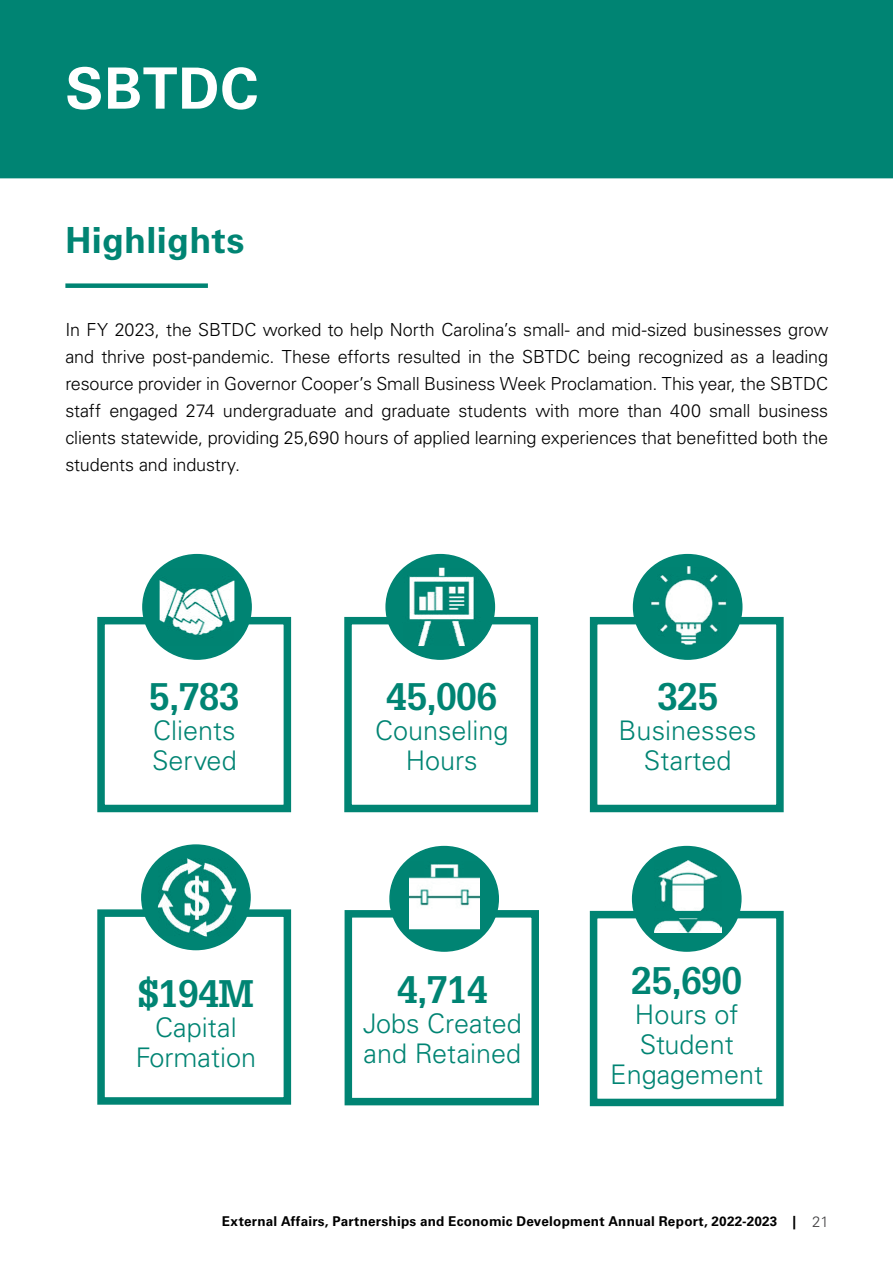
<style>
.page{position:relative;width:893px;height:1263px;background:#fff}
.page>*{position:absolute;margin:0;border:0;box-sizing:border-box;transform-origin:0 0}
.t1{font:700 57px "Univers LT Std";letter-spacing:.015em;color:#fff}
.t2{font:700 37.5px "Glypha LT Std";letter-spacing:-.02em;color:#008473}
.t3{font:700 36px "Univers LT Std";letter-spacing:.01em;color:#008473}
.t4{font:300 27px/30px "Univers LT Std";color:#008473;text-align:center}
.t5{font:300 18px/27px "Univers LT Std";letter-spacing:-.01em;color:#000;text-align:justify}
.t6{font:700 13.5px "Univers LT Std";letter-spacing:.015em;color:#000}
.s1{font-weight:300;font-size:15px;color:#414042}
</style>
<div class="page">
<div style="left:633px;top:846px;width:108px;height:105px;background:#008473;border-radius:50%"></div>
<img style="left:655px;top:860px;width:67px;height:72px">
<div style="left:632px;top:846px;width:110px;height:106px;border:2px solid #008473;border-radius:50%"></div>
<div style="left:345px;top:910px;width:194px;height:195px;border:8px solid #008473"></div>
<div style="left:390px;top:846px;width:108px;height:105px;background:#008473;border-radius:50%"></div>
<img style="left:409px;top:864px;width:71px;height:66px">
<div style="left:389px;top:846px;width:110px;height:106px;border:2px solid #008473;border-radius:50%"></div>
<div style="left:590px;top:911px;width:194px;height:195px;border:8px solid #008473"></div>
<div style="left:97px;top:909px;width:194px;height:196px;border:8px solid #008473"></div>
<div style="left:590px;top:617px;width:194px;height:195px;border:8px solid #008473"></div>
<div style="left:344px;top:617px;width:194px;height:195px;border:8px solid #008473"></div>
<div style="left:97px;top:617px;width:194px;height:195px;border:8px solid #008473"></div>
<div style="left:143px;top:555px;width:108px;height:104px;background:#008473;border-radius:50%"></div>
<img style="left:160px;top:568px;width:74px;height:78px">
<div style="left:142px;top:554px;width:110px;height:106px;border:2px solid #008473;border-radius:50%"></div>
<div style="left:0;top:0;width:893px;height:178px;background:#008473"></div>
<div style="left:386px;top:555px;width:108px;height:104px;background:#008473;border-radius:50%"></div>
<img style="left:402px;top:568px;width:78px;height:78px">
<div style="left:385px;top:554px;width:110px;height:106px;border:2px solid #008473;border-radius:50%"></div>
<div style="left:634px;top:555px;width:108px;height:104px;background:#008473;border-radius:50%"></div>
<img style="left:650px;top:566px;width:78px;height:78px">
<div style="left:633px;top:554px;width:109px;height:106px;border:2px solid #008473;border-radius:50%"></div>
<div style="left:142px;top:845px;width:108px;height:104px;background:#008473;border-radius:50%"></div>
<img style="left:158px;top:858px;width:78px;height:78px">
<div style="left:141px;top:844px;width:110px;height:106px;border:2px solid #008473;border-radius:50%"></div>
<div style="left:65px;top:283px;width:143px;height:5px;background:#008473"></div>
<h1 class="t1" style="left:65px;top:55px;width:194px">SBTDC</h1>
<h3 class="t3" style="left:65px;top:219px;width:181px">Highlights</h3>
<p class="t5" style="left:65px;top:316px;width:764px">In FY 2023, the SBTDC worked to help North Carolina’s small- and mid-sized businesses grow and thrive post-pandemic. These efforts resulted in the SBTDC being recognized as a leading resource provider in Governor Cooper’s Small Business Week Proclamation. This year, the SBTDC staff engaged 274 undergraduate and graduate students with more than 400 small business clients statewide, providing 25,690 hours of applied learning experiences that benefitted both the students and industry.</p>
<h2 class="t2" style="left:149px;top:673px;width:92px">5,783</h2>
<h3 class="t4" style="left:152px;top:715px;width:86px;text-align:left">Clients<br>Served</h3>
<h2 class="t2" style="left:138px;top:971px;width:117px">$194M</h2>
<h3 class="t4" style="left:136px;top:1013px;width:122px">Capital<br>Formation</h3>
<h2 class="t2" style="left:386px;top:673px;width:112px">45,006</h2>
<h3 class="t4" style="left:375px;top:715px;width:135px">Counseling<br>Hours</h3>
<h2 class="t2" style="left:397px;top:966px;width:92px">4,714</h2>
<h3 class="t4" style="left:363px;top:1008px;width:160px;text-align:left">Jobs Created and Retained</h3>
<h2 class="t2" style="left:657px;top:673px;width:63px">325</h2>
<h3 class="t4" style="left:619px;top:715px;width:140px">Businesses<br>Started</h3>
<h2 class="t2" style="left:631px;top:957px;width:112px">25,690</h2>
<h3 class="t4" style="left:610px;top:999px;width:155px">Hours of<br>Student<br>Engagement</h3>
<p class="t6" style="left:222px;top:1213px;width:608px">External Affairs, Partnerships and Economic Development Annual Report, 2022-2023 | <span class="s1">21</span></p>
</div>
